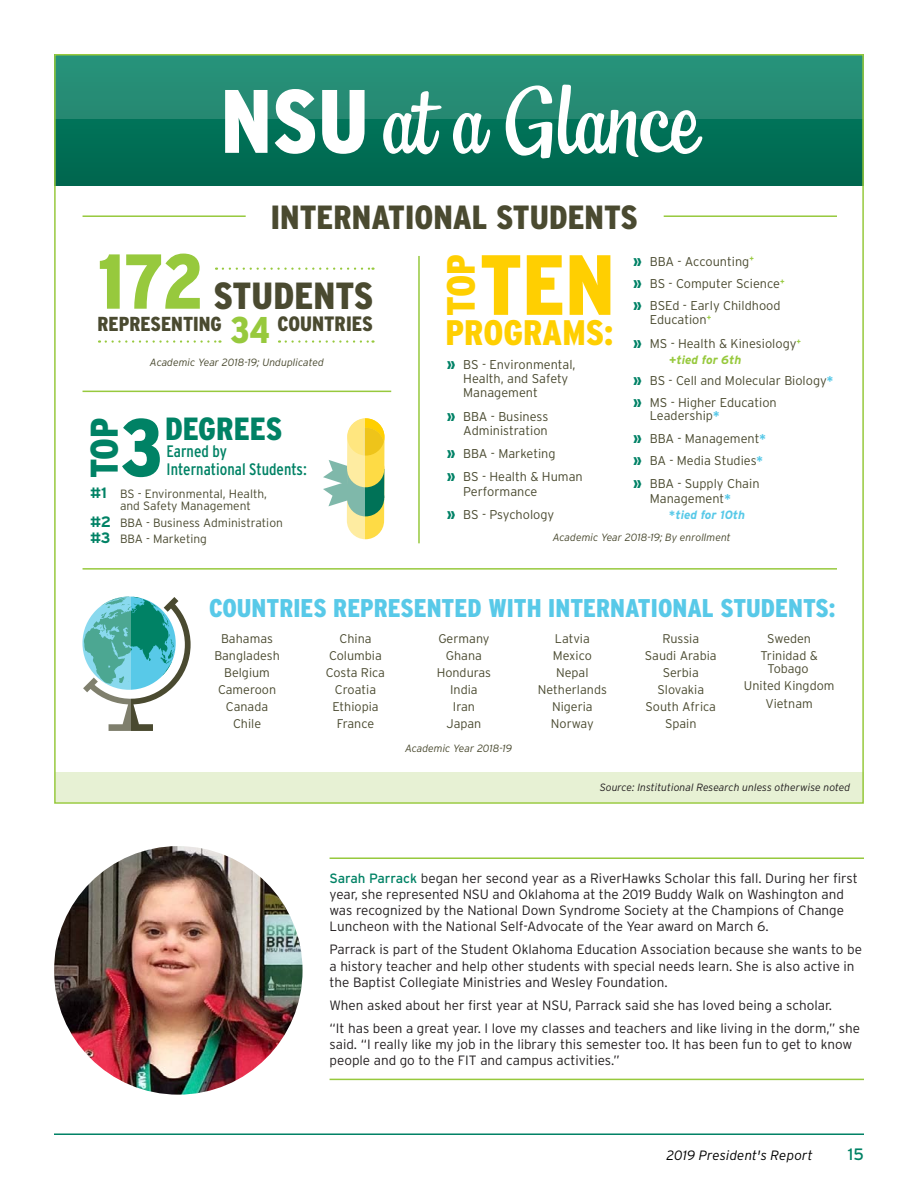
<style>
.page{position:relative;width:918px;height:1188px;background:#fff}
.page>*{position:absolute;margin:0;border:0;box-sizing:border-box;transform-origin:0 0}
.NSU_at_a_Glance_no_T{font:89.85px "Swingdancer";color:#fff}
.t1{font:900 condensed 85.2px "Interstate";color:#ffcf01}
.t2{font:900 condensed 81.45px "Interstate";color:#008265}
.t3{font:900 condensed 39.45px "Interstate";color:#ffcf01}
.t4{font:900 condensed 38.55px "Interstate";color:#008265}
.t5{font:900 condensed 37.8px "Interstate";color:#4a4a30}
.t6{font:900 condensed 35.4px "Interstate";color:#ffcf01}
.At_a_Glance_H3{font:900 condensed 33.45px "Interstate";color:#4a4a30}
.t7{font:900 condensed 32.1px "Interstate";color:#008265}
.t8{font:900 condensed 25.65px "Interstate";color:#58c9e8}
.t9{font:900 condensed 20.25px "Interstate";color:#4a4a30}
.t10{font:condensed 16.65px/18.5px "Interstate";color:#008265}
.t11{font:16.5px "Interstate";color:#008265}
.t12{font:300 13.5px/16.2px "Interstate";color:#231f20}
.t13{font:italic 300 13.5px "Interstate";letter-spacing:.005em;color:#000}
.t14{font:300 12.75px/14.2px "Interstate";color:#4a4a30}
.t15{font:300 12.6px/13.5px "Interstate";color:#4a4a30;text-align:center}
.t16{font:300 12px/12px "Interstate";color:#4a4a30}
.Bullets{font:italic 700 12px "Interstate";color:#58c9e8}
.Bullets-2{font:italic 700 12px "Interstate";color:#97c93d}
.t17{font:italic 300 10.5px "Interstate";color:#4a4a30}
.t18{font:italic 300 10.5px "Interstate";color:#231f20}
.s1{font-family:"Interstate";font-weight:900;font-stretch:condensed}
.s2{font-size:77.55px;color:#97c93d}
.s3{font-size:37.2px;color:#97c93d}
.s4{font-size:20.7px}
.s5{font-weight:900;font-stretch:condensed;font-size:15px;color:#008266}
.s6{font-weight:700;font-style:italic;color:#58c9e8}
.s7{font-weight:700;font-size:15px;color:#008265}
.s8{font-weight:400;color:#008265}
</style>
<div class="page">
<hr style="left:54px;top:1133px;width:810px;height:2px;background:#008265">
<div style="left:56px;top:773px;width:808px;height:29px;background:#e7f1d4"></div>
<div style="left:54px;top:54px;width:810px;height:131px;background:#006d53"></div>
<div style="left:56px;top:54px;width:808px;height:65px;background:#268d76"></div>
<img style="left:54px;top:846px;width:249px;height:249px;border-radius:124px">
<hr style="left:330px;top:857px;width:534px;height:2px;background:#97c93d">
<hr style="left:330px;top:1079px;width:534px;height:1px;background:#97c93d">
<svg style="left:130px;top:597px;width:61px;height:134px"></svg>
<svg style="left:82px;top:596px;width:48px;height:135px"></svg>
<div style="left:347px;top:418px;width:38px;height:121px;background:#fedb45;border-radius:19px"></div>
<div style="left:347px;top:479px;width:37px;height:37px;background:#007257;border-radius:50%"></div>
<svg style="left:365px;top:418px;width:20px;height:88px"></svg>
<svg style="left:323px;top:418px;width:42px;height:122px"></svg>
<hr style="left:83px;top:568px;width:754px;height:2px;background:#97c93d">
<hr style="left:83px;top:391px;width:308px;height:1px;background:#97c93d">
<hr style="left:418px;top:256px;width:2px;height:287px;background:#97c93d">
<svg style="left:223px;top:268px;width:151px;height:2px"></svg>
<svg style="left:286px;top:340px;width:88px;height:3px"></svg>
<svg style="left:106px;top:340px;width:114px;height:3px"></svg>
<hr style="left:83px;top:215px;width:163px;height:2px;background:#97c93d">
<hr style="left:664px;top:215px;width:173px;height:2px;background:#97c93d">
<h2 class="NSU_at_a_Glance_no_T" style="left:221px;top:61px;width:478px"><span class="s1">NSU</span> at a Glance</h2>
<h3 class="At_a_Glance_H3" style="left:271px;top:197px;width:368px">INTERNATIONAL STUDENTS</h3>
<p class="t5" style="left:98px;top:272px;width:277px"><span class="s2">172</span> STUDENTS</p>
<p class="t9" style="left:98px;top:312px;width:277px">REPRESENTING <span class="s3">34</span> <span class="s4">COUNTRIES</span></p>
<p class="t17" style="left:150px;top:356px;width:175px">Academic Year 2018-19; Unduplicated</p>
<p class="t3" style="left:437px;top:316px;width:63px;rotate:-90deg">TOP</p>
<p class="t1" style="left:480px;top:233px;width:137px">TEN</p>
<p class="t6" style="left:446px;top:311px;width:169px">PROGRAMS:</p>
<p class="t14" style="left:463px;top:357px;width:114px;text-indent:-16px"><span class="s5">»</span> BS - Environmental,<br>Health, and Safety<br>Management</p>
<p class="t14" style="left:447px;top:409px;width:103px;text-align:right"><span class="s5">»</span> BBA - Business<br>Administration</p>
<p class="t14" style="left:447px;top:446px;width:110px"><span class="s5">»</span> BBA - Marketing</p>
<p class="t14" style="left:463px;top:470px;width:121px;text-indent:-16px"><span class="s5">»</span> BS - Health &amp; Human<br>Performance</p>
<p class="t14" style="left:447px;top:507px;width:109px"><span class="s5">»</span> BS - Psychology</p>
<p class="t14" style="left:633px;top:254px;width:122px"><span class="s5">»</span> BBA - Accounting<sup>+</sup></p>
<p class="t14" style="left:633px;top:276px;width:153px"><span class="s5">»</span> BS - Computer Science<sup>+</sup></p>
<p class="t14" style="left:650px;top:299px;width:132px;line-height:13.5px;text-indent:-16px"><span class="s5">»</span> BSEd - Early Childhood<br>Education<sup>+</sup></p>
<p class="t14" style="left:633px;top:336px;width:169px"><span class="s5">»</span> MS - Health &amp; Kinesiology<sup>+</sup></p>
<p class="Bullets-2" style="left:669px;top:353px;width:74px">+tied for 6th</p>
<p class="t14" style="left:633px;top:373px;width:202px"><span class="s5">»</span> BS - Cell and Molecular Biology<span class="s6">*</span></p>
<p class="t14" style="left:650px;top:396px;width:129px;line-height:13.5px;text-indent:-16px"><span class="s5">»</span> MS - Higher Education<br>Leadership<span class="s6">*</span></p>
<p class="t14" style="left:633px;top:431px;width:134px"><span class="s5">»</span> BBA - Management<span class="s6">*</span></p>
<p class="t14" style="left:633px;top:454px;width:131px"><span class="s5">»</span> BA - Media Studies<span class="s6">*</span></p>
<p class="t14" style="left:650px;top:476px;width:111px;line-height:15px;text-indent:-16px"><span class="s5">»</span> BBA - Supply Chain<br>Management<span class="s6">*</span></p>
<p class="Bullets" style="left:669px;top:508px;width:77px">*tied for 10th</p>
<p class="t17" style="left:553px;top:531px;width:179px">Academic Year 2018-19; By enrollment</p>
<p class="t4" style="left:81px;top:478px;width:62px;rotate:-90deg">TOP</p>
<p class="t2" style="left:120px;top:398px;width:44px">3</p>
<p class="t7" style="left:165px;top:409px;width:119px">DEGREES</p>
<p class="t10" style="left:167px;top:442px;width:142px">Earned by<br>International Students:</p>
<p class="t16" style="left:120px;top:488px;width:149px;text-indent:-30px"><span class="s7">#1</span> BS - Environmental, Health, and Safety Management</p>
<p class="t16" style="left:90px;top:516px;width:194px"><span class="s7">#2</span> BBA - Business Administration</p>
<p class="t16" style="left:90px;top:533px;width:118px"><span class="s7">#3</span> BBA - Marketing</p>
<p class="t8" style="left:209px;top:592px;width:628px">COUNTRIES REPRESENTED WITH INTERNATIONAL STUDENTS:</p>
<p class="t15" style="left:221px;top:631px;width:53px">Bahamas</p>
<p class="t15" style="left:214px;top:648px;width:67px">Bangladesh</p>
<p class="t15" style="left:224px;top:666px;width:47px">Belgium</p>
<p class="t15" style="left:218px;top:683px;width:60px">Cameroon</p>
<p class="t15" style="left:226px;top:700px;width:44px">Canada</p>
<p class="t15" style="left:233px;top:717px;width:30px">Chile</p>
<p class="t15" style="left:339px;top:631px;width:34px">China</p>
<p class="t15" style="left:329px;top:648px;width:54px">Columbia</p>
<p class="t15" style="left:326px;top:666px;width:61px">Costa Rica</p>
<p class="t15" style="left:335px;top:683px;width:43px">Croatia</p>
<p class="t15" style="left:332px;top:700px;width:48px">Ethiopia</p>
<p class="t15" style="left:337px;top:717px;width:39px">France</p>
<p class="t15" style="left:555px;top:631px;width:36px">Latvia</p>
<p class="t15" style="left:553px;top:648px;width:41px">Mexico</p>
<p class="t15" style="left:556px;top:666px;width:34px">Nepal</p>
<p class="t15" style="left:538px;top:683px;width:71px">Netherlands</p>
<p class="t15" style="left:552px;top:700px;width:42px">Nigeria</p>
<p class="t15" style="left:551px;top:717px;width:44px">Norway</p>
<p class="t15" style="left:767px;top:631px;width:45px">Sweden</p>
<p class="t15" style="left:761px;top:648px;width:59px">Trinidad &amp;<br>Tobago</p>
<p class="t15" style="left:744px;top:679px;width:92px">United Kingdom</p>
<p class="t15" style="left:766px;top:696px;width:49px">Vietnam</p>
<p class="t15" style="left:662px;top:631px;width:38px">Russia</p>
<p class="t15" style="left:645px;top:648px;width:73px">Saudi Arabia</p>
<p class="t15" style="left:663px;top:666px;width:38px">Serbia</p>
<p class="t15" style="left:657px;top:683px;width:48px">Slovakia</p>
<p class="t15" style="left:646px;top:700px;width:72px">South Africa</p>
<p class="t15" style="left:665px;top:717px;width:33px">Spain</p>
<p class="t15" style="left:438px;top:631px;width:53px">Germany</p>
<p class="t15" style="left:446px;top:648px;width:38px">Ghana</p>
<p class="t15" style="left:437px;top:666px;width:56px">Honduras</p>
<p class="t15" style="left:450px;top:683px;width:29px">India</p>
<p class="t15" style="left:453px;top:700px;width:24px">Iran</p>
<p class="t15" style="left:447px;top:717px;width:36px">Japan</p>
<p class="t17" style="left:405px;top:741px;width:109px">Academic Year 2018-19</p>
<p class="t18" style="left:600px;top:781px;width:252px">Source: Institutional Research unless otherwise noted</p>
<p class="t12" style="left:330px;top:870px;width:530px"><span class="s8">Sarah Parrack</span> began her second year as a RiverHawks Scholar this fall. During her first year, she represented NSU and Oklahoma at the 2019 Buddy Walk on Washington and was recognized by the National Down Syndrome Society at the Champions of Change Luncheon with the National Self-Advocate of the Year award on March 6.</p>
<p class="t12" style="left:330px;top:941px;width:534px">Parrack is part of the Student Oklahoma Education Association because she wants to be a history teacher and help other students with special needs learn. She is also active in the Baptist Collegiate Ministries and Wesley Foundation.</p>
<p class="t12" style="left:330px;top:997px;width:504px">When asked about her first year at NSU, Parrack said she has loved being a scholar.</p>
<p class="t12" style="left:330px;top:1020px;width:532px">“It has been a great year. I love my classes and teachers and like living in the dorm,” she said. “I really like my job in the library this semester too. It has been fun to get to know people and go to the FIT and campus activities.”</p>
<p class="t13" style="left:666px;top:1147px;width:148px">2019 President's Report</p>
<p class="t11" style="left:848px;top:1144px;width:18px">15</p>
</div>
